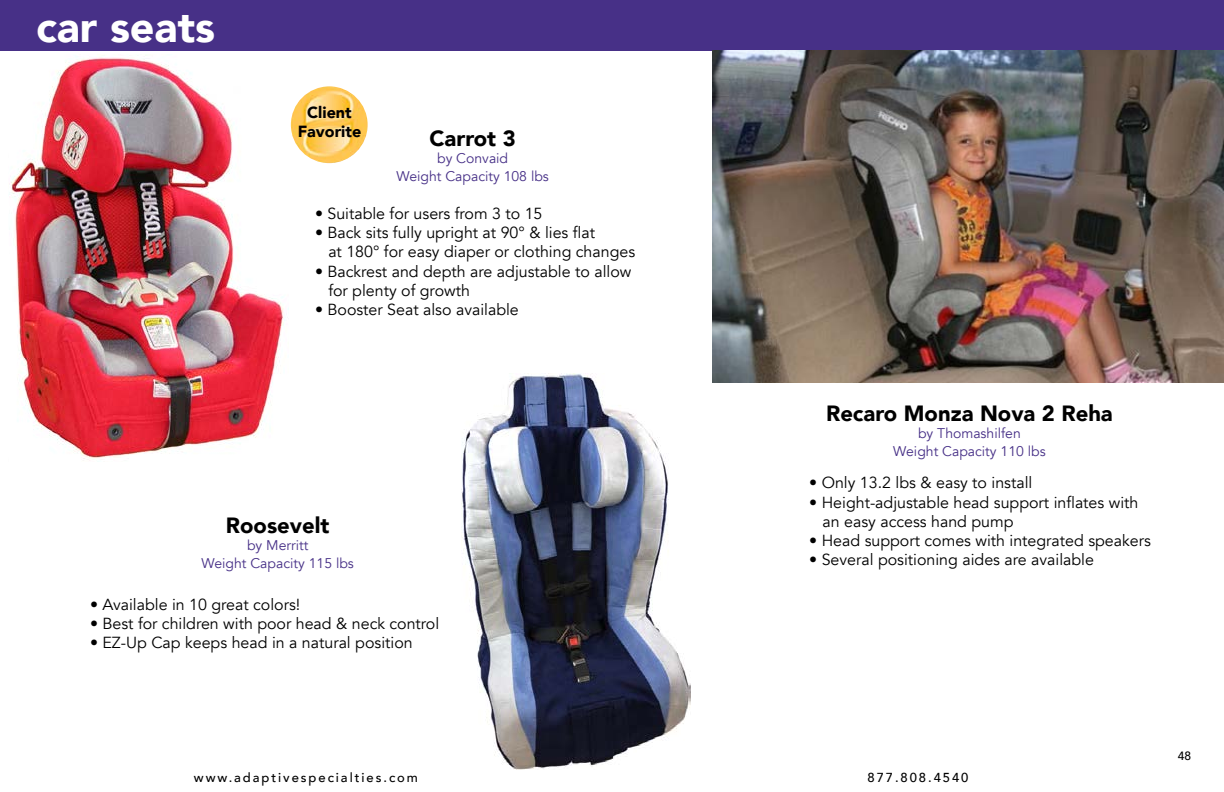
<style>
.page{position:relative;width:1224px;height:792px;background:#fff}
.page>*{position:absolute;margin:0;border:0;box-sizing:border-box;transform-origin:0 0}
.t1{font:900 43px "Avenir";color:#fff}
.t2{font:900 22px "Avenir";color:#000}
.t3{font:900 16.1px/19.3px "Avenir";color:#000;text-align:center}
.t4{font:16px/19.2px "Avenir";color:#000}
.t5{font:14px/18px "Avenir";color:#473087;text-align:center}
.t6{font:500 13px "Avenir";letter-spacing:.15em;color:#000}
.t7{font:500 12px "Avenir";color:#000}
</style>
<div class="page">
<div style="left:0;top:0;width:1224px;height:50px;background:#473087"></div>
<img style="left:9px;top:56px;width:280px;height:405px">
<img style="left:291px;top:86px;width:77px;height:77px;border-radius:38px">
<img style="left:713px;top:51px;width:511px;height:332px">
<img style="left:461px;top:374px;width:230px;height:396px">
<h1 class="t1" style="left:36px;top:-10px;width:181px">car seats</h1>
<p class="t3" style="left:298px;top:102px;width:65px">Client<br>Favorite</p>
<h2 class="t2" style="left:429px;top:119px;width:88px">Carrot 3</h2>
<p class="t5" style="left:396px;top:149px;width:154px">by Convaid<br>Weight Capacity 108 lbs</p>
<p class="t4" style="left:315px;top:204px;width:229px">• Suitable for users from 3 to 15</p>
<p class="t4" style="left:328px;top:223px;width:308px;text-indent:-13px">• Back sits fully upright at 90° &amp; lies flat<br>at 180° for easy diaper or clothing changes</p>
<p class="t4" style="left:328px;top:262px;width:305px;text-indent:-13px">• Backrest and depth are adjustable to allow for plenty of growth</p>
<p class="t4" style="left:315px;top:300px;width:205px">• Booster Seat also available</p>
<h2 class="t2" style="left:226px;top:506px;width:105px">Roosevelt</h2>
<p class="t5" style="left:201px;top:536px;width:154px">by Merritt<br>Weight Capacity 115 lbs</p>
<p class="t4" style="left:90px;top:595px;width:212px">• Available in 10 great colors!</p>
<p class="t4" style="left:90px;top:614px;width:351px">• Best for children with poor head &amp; neck control</p>
<p class="t4" style="left:90px;top:634px;width:324px">• EZ-Up Cap keeps head in a natural position</p>
<h2 class="t2" style="left:826px;top:394px;width:288px">Recaro Monza Nova 2 Reha</h2>
<p class="t5" style="left:893px;top:424px;width:154px">by Thomashilfen<br>Weight Capacity 110 lbs</p>
<p class="t4" style="left:809px;top:474px;width:225px">• Only 13.2 lbs &amp; easy to install</p>
<p class="t4" style="left:823px;top:493px;width:317px;text-indent:-13px">• Height-adjustable head support inflates with an easy access hand pump</p>
<p class="t4" style="left:809px;top:531px;width:343px">• Head support comes with integrated speakers</p>
<p class="t4" style="left:809px;top:550px;width:286px">• Several positioning aides are available</p>
<p class="t6" style="left:194px;top:766px;width:226px">www.adaptivespecialties.com</p>
<p class="t6" style="left:868px;top:766px;width:102px">877.808.4540</p>
<p class="t7" style="left:1178px;top:745px;width:15px">48</p>
</div>
